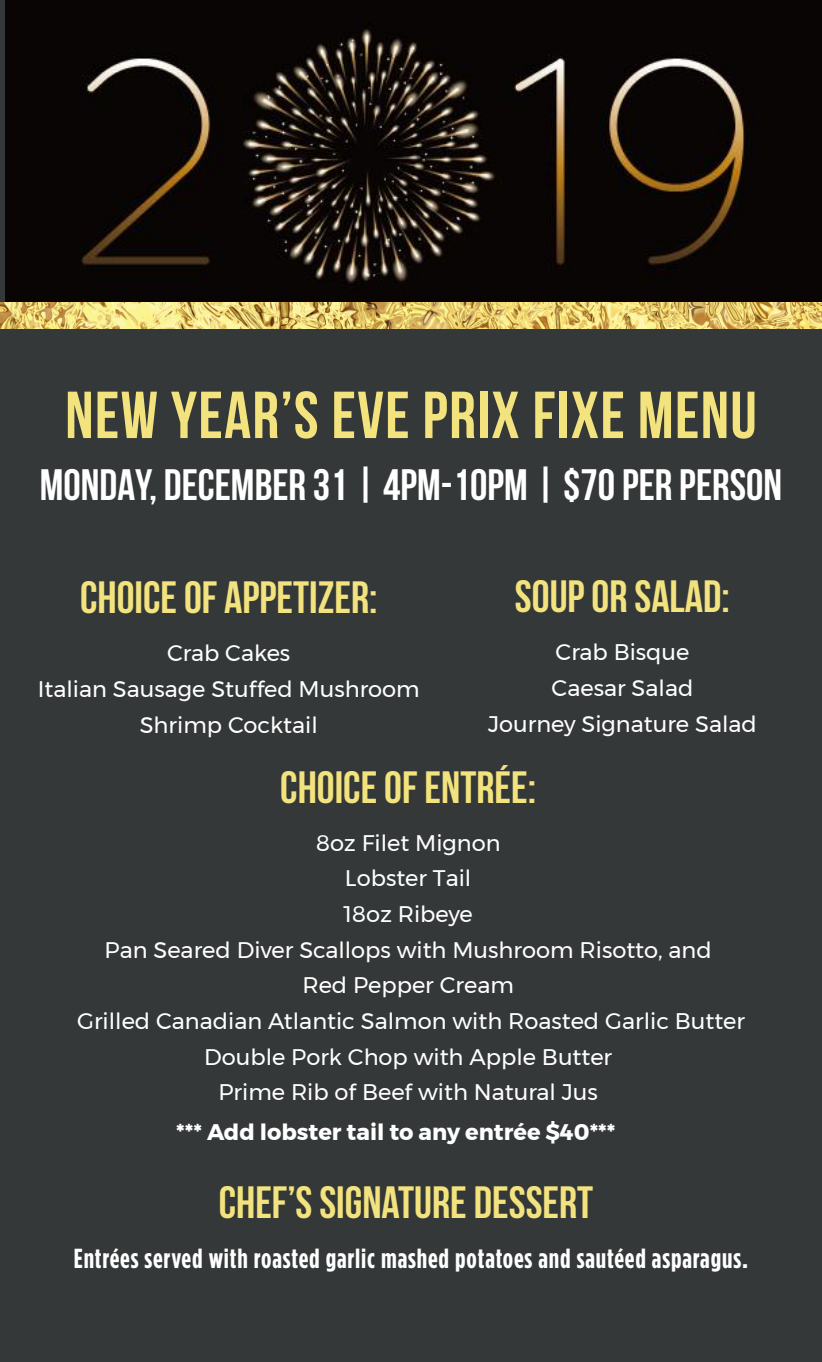
<style>
.page{position:relative;width:822px;height:1362px;background:#fff}
.page>*{position:absolute;margin:0;border:0;box-sizing:border-box;transform-origin:0 0}
.t1{font:700 66.25px "Bebas Neue";letter-spacing:.02em;color:#f3e37e}
.t2{font:700 45px "Bebas Neue";color:#f3e37e}
.t3{font:700 43.75px "Bebas Neue";color:#fff}
.t4{font:700 27.5px "Gotham Condensed";letter-spacing:.03em;color:#fff}
.t5{font:22.5px/35.6px "Montserrat";color:#fff;text-align:center}
.t6{font:700 22.5px "Montserrat";color:#fff}
</style>
<div class="page">
<div style="left:0;top:0;width:821px;height:1361px;background:#353838"></div>
<img style="left:5px;top:0;width:816px;height:303px">
<img style="left:0;top:303px;width:821px;height:26px">
<h1 class="t1" style="left:65px;top:379px;width:692px">NEW YEAR’S EVE PRIX FIXE MENU</h1>
<h3 class="t3" style="left:40px;top:461px;width:743px">MONDAY, DECEMBER 31 | 4PM-10PM | $70 PER PERSON</h3>
<h2 class="t2" style="left:80px;top:573px;width:299px">CHOICE OF APPETIZER:</h2>
<p class="t5" style="left:38px;top:635px;width:383px">Crab Cakes<br>Italian Sausage Stuffed Mushroom<br>Shrimp Cocktail</p>
<h2 class="t2" style="left:515px;top:572px;width:216px">SOUP OR SALAD:</h2>
<p class="t5" style="left:488px;top:634px;width:270px">Crab Bisque<br>Caesar Salad<br>Journey Signature Salad</p>
<h2 class="t2" style="left:280px;top:762px;width:257px">CHOICE OF ENTRÉE:</h2>
<p class="t5" style="left:77px;top:824px;width:669px">8oz Filet Mignon<br>Lobster Tail<br>18oz Ribeye<br>Pan Seared Diver Scallops with Mushroom Risotto, and<br>Red Pepper Cream<br>Grilled Canadian Atlantic Salmon with Roasted Garlic Butter<br>Double Pork Chop with Apple Butter<br>Prime Rib of Beef with Natural Jus</p>
<p class="t6" style="left:176px;top:1113px;width:440px">*** Add lobster tail to any entrée $40***</p>
<h2 class="t2" style="left:219px;top:1178px;width:376px">CHEF’S SIGNATURE DESSERT</h2>
<p class="t4" style="left:74px;top:1242px;width:675px">Entrées served with roasted garlic mashed potatoes and sautéed asparagus.</p>
</div>
